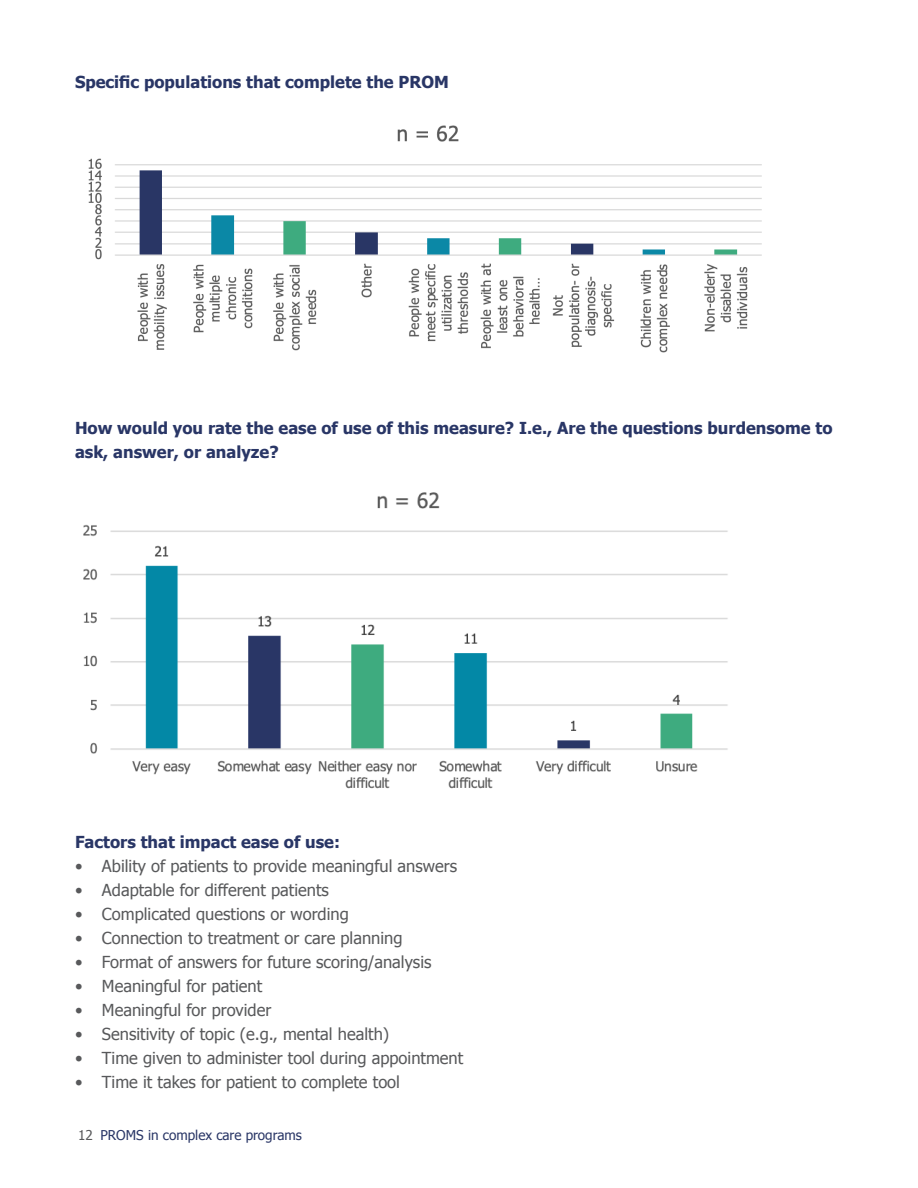
<style>
.page{position:relative;width:918px;height:1188px;background:#fff}
.page>*{position:absolute;margin:0;border:0;box-sizing:border-box;transform-origin:0 0}
.t1{font:16.5px "Tahoma";color:#58595b}
.t2{font:700 16.5px/24px "Tahoma";color:#293666}
.t3{font:13.5px "Tahoma";color:#293666}
.s1{color:#58595b}
</style>
<div class="page">
<img style="left:83px;top:492px;width:645px;height:297px">
<img style="left:88px;top:125px;width:674px;height:228px">
<p class="t2" style="left:75px;top:69px;width:375px">Specific populations that complete the PROM</p>
<p class="t2" style="left:75px;top:415px;width:759px">How would you rate the ease of use of this measure? I.e., Are the questions burdensome to ask, answer, or analyze?</p>
<p class="t2" style="left:75px;top:829px;width:267px">Factors that impact ease of use:</p>
<p class="t1" style="left:75px;top:855px;width:384px">• Ability of patients to provide meaningful answers</p>
<p class="t1" style="left:75px;top:879px;width:255px">• Adaptable for different patients</p>
<p class="t1" style="left:75px;top:903px;width:275px">• Complicated questions or wording</p>
<p class="t1" style="left:75px;top:927px;width:329px">• Connection to treatment or care planning</p>
<p class="t1" style="left:75px;top:951px;width:358px">• Format of answers for future scoring/analysis</p>
<p class="t1" style="left:75px;top:975px;width:189px">• Meaningful for patient</p>
<p class="t1" style="left:75px;top:999px;width:198px">• Meaningful for provider</p>
<p class="t1" style="left:75px;top:1023px;width:316px">• Sensitivity of topic (e.g., mental health)</p>
<p class="t1" style="left:75px;top:1047px;width:390px">• Time given to administer tool during appointment</p>
<p class="t1" style="left:75px;top:1071px;width:327px">• Time it takes for patient to complete tool</p>
<p class="t3" style="left:78px;top:1126px;width:225px"><span class="s1">12</span> PROMS in complex care programs</p>
</div>
